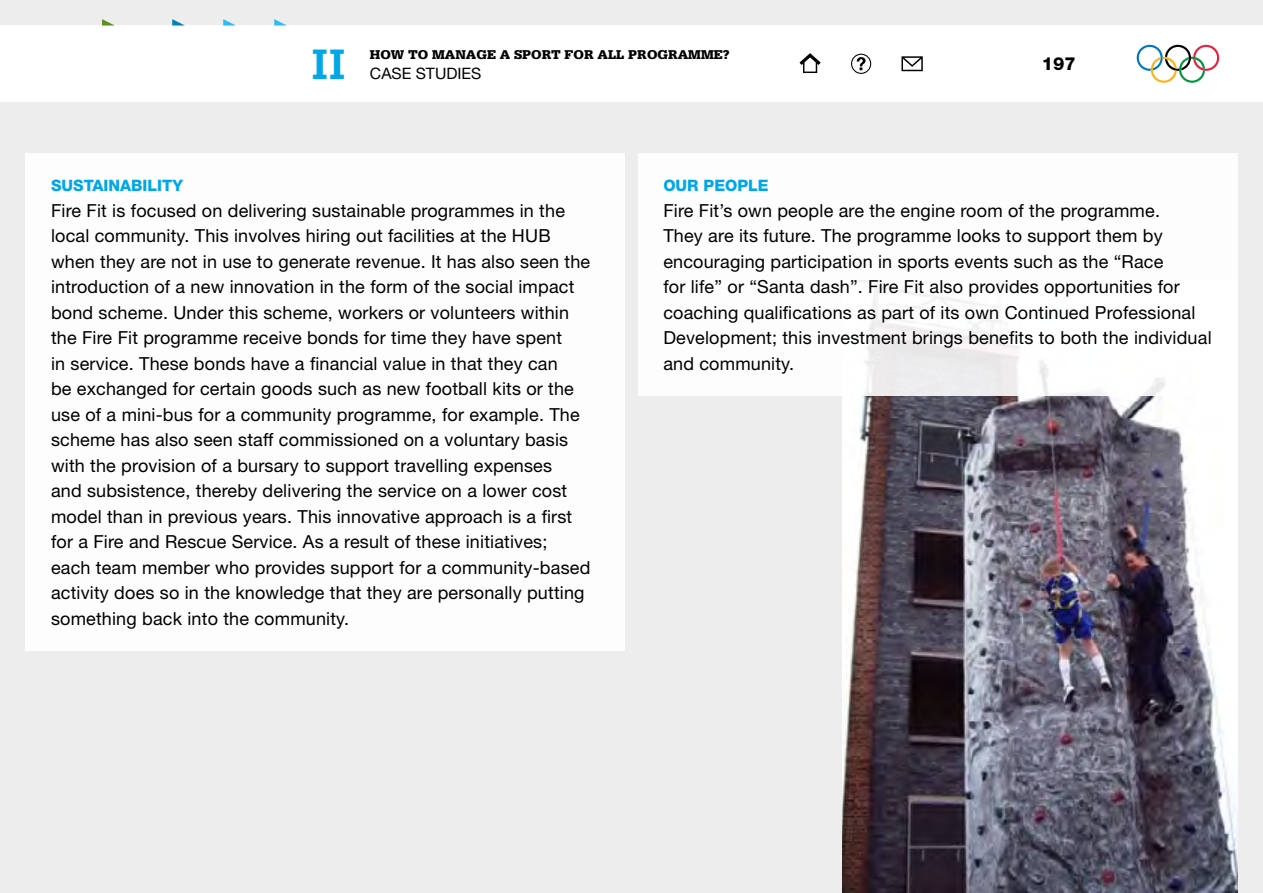
<style>
.page{position:relative;width:1263px;height:893px;background:#ededed}
.page>*{position:absolute;margin:0;border:0;box-sizing:border-box;transform-origin:0 0}
.t1{font:700 45px "Serifa Std";color:#00a7e7}
.t2{font:18px/25.5px "Helvetica Neue LT Std";letter-spacing:.01em;color:#000}
.t3{font:800 18px "Helvetica Neue LT Std";color:#000}
.t4{font:800 15.75px "Helvetica Neue LT Std";color:#00a7e7}
.t5{font:15.75px "Helvetica Neue LT Std";color:#000}
.t6{font:900 13.5px "Serifa Std";color:#000}
</style>
<div class="page">
<img style="left:842px;top:395px;width:395px;height:498px">
<div style="left:26px;top:153px;width:599px;height:498px;background:#fff"></div>
<div style="left:638px;top:153px;width:599px;height:242px;background:#fff"></div>
<div style="left:0;top:26px;width:1263px;height:76px;background:#fff"></div>
<svg style="left:102px;top:19px;width:13px;height:7px"></svg>
<svg style="left:172px;top:19px;width:13px;height:7px"></svg>
<svg style="left:223px;top:19px;width:13px;height:7px"></svg>
<svg style="left:274px;top:19px;width:13px;height:7px"></svg>
<svg style="left:799px;top:53px;width:22px;height:20px"></svg>
<svg style="left:851px;top:54px;width:20px;height:20px"></svg>
<svg style="left:901px;top:56px;width:22px;height:15px"></svg>
<svg style="left:1137px;top:45px;width:82px;height:38px"></svg>
<h1 class="t1" style="left:311px;top:37px;width:36px">II</h1>
<p class="t3" style="left:1042px;top:53px;width:36px">197</p>
<p class="t6" style="left:370px;top:46px;width:361px">HOW TO MANAGE A SPORT FOR ALL PROGRAMME?</p>
<p class="t5" style="left:370px;top:64px;width:113px">CASE STUDIES</p>
<p class="t4" style="left:51px;top:176px;width:133px">SUSTAINABILITY</p>
<p class="t2" style="left:51px;top:197px;width:541px">Fire Fit is focused on delivering sustainable programmes in the local community. This involves hiring out facilities at the HUB when they are not in use to generate revenue. It has also seen the introduction of a new innovation in the form of the social impact bond scheme. Under this scheme, workers or volunteers within the Fire Fit programme receive bonds for time they have spent<br>in service. These bonds have a financial value in that they can<br>be exchanged for certain goods such as new football kits or the use of a mini-bus for a community programme, for example. The scheme has also seen staff commissioned on a voluntary basis with the provision of a bursary to support travelling expenses<br>and subsistence, thereby delivering the service on a lower cost model than in previous years. This innovative approach is a first for a Fire and Rescue Service. As a result of these initiatives; each team member who provides support for a community-based activity does so in the knowledge that they are personally putting something back into the community.</p>
<p class="t4" style="left:663px;top:176px;width:107px">OUR PEOPLE</p>
<p class="t2" style="left:663px;top:197px;width:550px">Fire Fit’s own people are the engine room of the programme.<br>They are its future. The programme looks to support them by encouraging participation in sports events such as the “Race<br>for life” or “Santa dash”. Fire Fit also provides opportunities for coaching qualifications as part of its own Continued Professional Development; this investment brings benefits to both the individual and community.</p>
</div>
